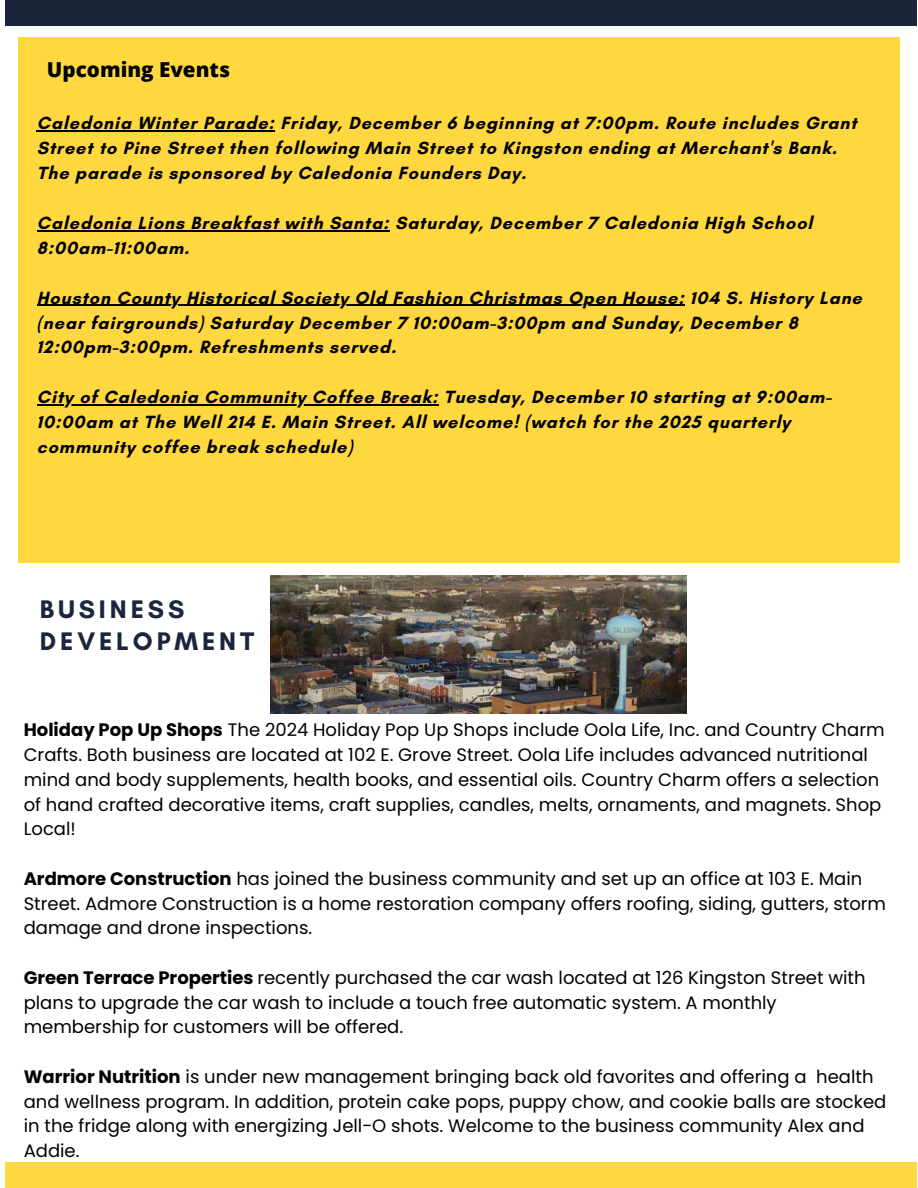
<style>
.page{position:relative;width:918px;height:1188px;background:#fff}
.page>*{position:absolute;margin:0;border:0;box-sizing:border-box;transform-origin:0 0}
.t1{font:700 25.95px/32.4px "Glacial Indifference";letter-spacing:.15em;color:#1b253c}
.t2{font:800 20.55px "Open Sans";color:#000}
.t3{font:18px/24.8px "Poppins";color:#000}
.t4{font:700 18px/24.9px "Glacial Indifference";letter-spacing:.05em;color:#000}
.s1{font-weight:700}
</style>
<div class="page">
<div style="left:5px;top:0;width:912px;height:26px;background:#1b253c"></div>
<div style="left:5px;top:1162px;width:911px;height:26px;background:#ffd840"></div>
<div style="left:18px;top:37px;width:882px;height:526px;background:#ffd840"></div>
<img style="left:271px;top:575px;width:416px;height:138px">
<hr style="left:37px;top:130px;width:238px;height:2px;background:#000">
<hr style="left:37px;top:230px;width:353px;height:1px;background:#000">
<hr style="left:37px;top:305px;width:648px;height:1px;background:#000">
<hr style="left:37px;top:404px;width:402px;height:2px;background:#000">
<p class="t2" style="left:47px;top:54px;width:185px">Upcoming Events</p>
<p class="t4" style="left:37px;top:111px;width:821px">Caledonia Winter Parade: Friday, December 6 beginning at 7:00pm. Route includes Grant<br>Street to Pine Street then following Main Street to Kingston ending at Merchant's Bank.<br>The parade is sponsored by Caledonia Founders Day.</p>
<p class="t4" style="left:37px;top:210px;width:777px">Caledonia Lions Breakfast with Santa: Saturday, December 7 Caledonia High School<br>8:00am-11:00am.</p>
<p class="t4" style="left:37px;top:285px;width:827px">Houston County Historical Society Old Fashion Christmas Open House: 104 S. History Lane (near fairgrounds) Saturday December 7 10:00am-3:00pm and Sunday, December 8<br>12:00pm-3:00pm. Refreshments served.</p>
<p class="t4" style="left:37px;top:385px;width:797px">City of Caledonia Community Coffee Break: Tuesday, December 10 starting at 9:00am-<br>10:00am at The Well 214 E. Main Street. All welcome! (watch for the 2025 quarterly community coffee break schedule)</p>
<h1 class="t1" style="left:40px;top:593px;width:216px">BUSINESS<br>DEVELOPMENT</h1>
<p class="t3" style="left:24px;top:718px;width:862px"><span class="s1">Holiday Pop Up Shops</span> The 2024 Holiday Pop Up Shops include Oola Life, Inc. and Country Charm Crafts. Both business are located at 102 E. Grove Street. Oola Life includes advanced nutritional mind and body supplements, health books, and essential oils. Country Charm offers a selection of hand crafted decorative items, craft supplies, candles, melts, ornaments, and magnets. Shop Local!</p>
<p class="t3" style="left:24px;top:866px;width:864px"><span class="s1">Ardmore Construction</span> has joined the business community and set up an office at 103 E. Main<br>Street. Admore Construction is a home restoration company offers roofing, siding, gutters, storm damage and drone inspections.</p>
<p class="t3" style="left:24px;top:965px;width:843px"><span class="s1">Green Terrace Properties</span> recently purchased the car wash located at 126 Kingston Street with plans to upgrade the car wash to include a touch free automatic system. A monthly membership for customers will be offered.</p>
<p class="t3" style="left:24px;top:1064px;width:864px"><span class="s1">Warrior Nutrition</span> is under new management bringing back old favorites and offering a health and wellness program. In addition, protein cake pops, puppy chow, and cookie balls are stocked in the fridge along with energizing Jell-O shots. Welcome to the business community Alex and Addie.</p>
</div>
